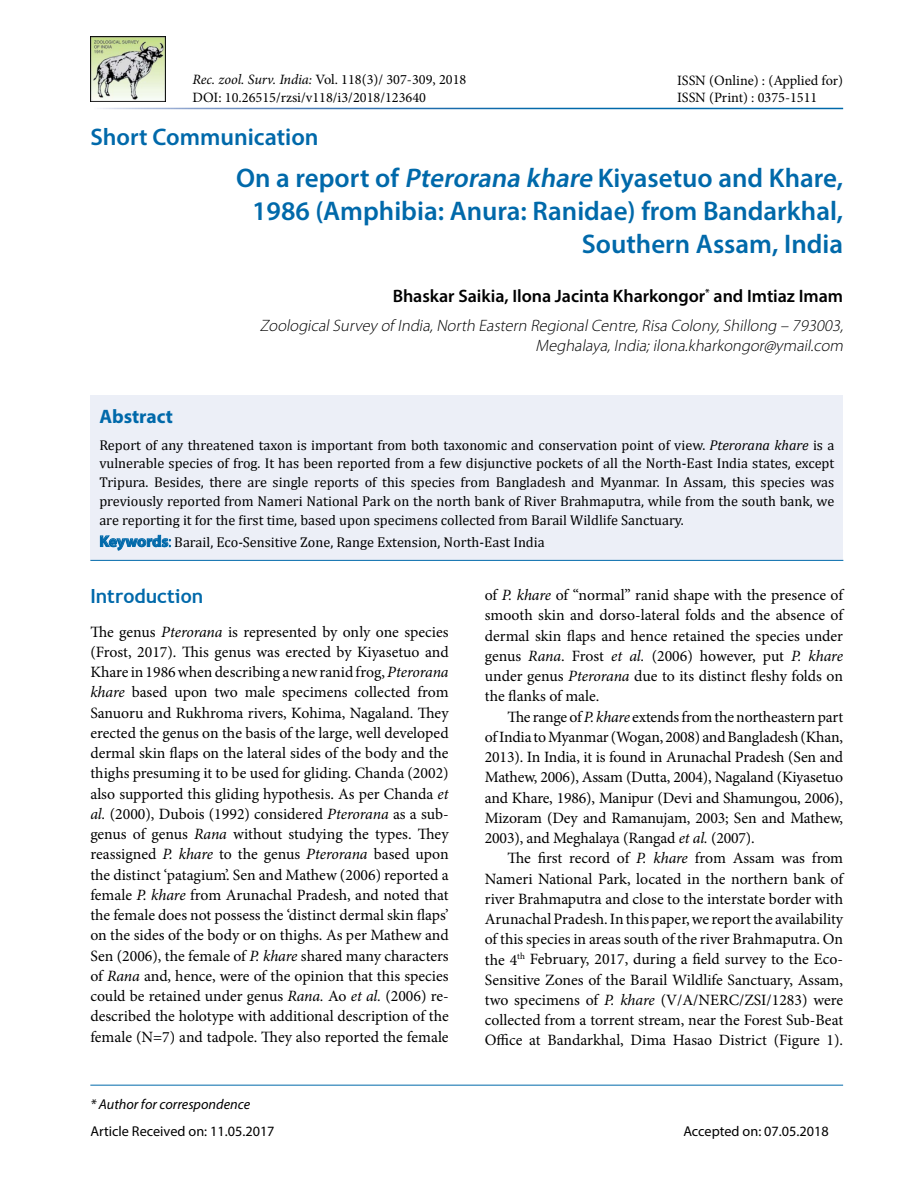
<style>
.page{position:relative;width:918px;height:1188px;background:#fff}
.page>*{position:absolute;margin:0;border:0;box-sizing:border-box;transform-origin:0 0}
.t1{font:600 27px/33px "Myriad Pro";color:#0069aa;text-align:right}
.t2{font:600 24px "Myriad Pro";color:#0069aa}
.t3{font:700 19.5px "Trebuchet MS";color:#0069aa}
.t4{font:700 19.5px "Myriad Pro";color:#0069aa}
.t5{font:600 18px "Myriad Pro";color:#000}
.t6{font:italic 300 16.5px/19.8px "Myriad Pro";color:#000;text-align:right}
.t7{font:15.75px/20.2px "Minion Pro";letter-spacing:-.005em;color:#000;text-align:justify}
.t8{font:14.25px/18.8px "Cambria";color:#000;text-align:justify}
.t9{font:14.25px/17.1px "Minion Pro";color:#000}
.t10{font:14.25px "Myriad Pro";color:#000}
.t11{font:italic 14.25px "Myriad Pro";color:#000}
.s1{font-style:italic}
.s2{font-family:"Myriad Pro";font-weight:700;font-size:15.75px;color:#0069aa}
.s3{font-family:"Myriad Pro";font-weight:300;font-size:15.75px;color:#0069aa}
</style>
<div class="page">
<hr style="left:90px;top:1085px;width:753px;height:1px;background:#0069aa">
<img style="left:90px;top:36px;width:76px;height:65px">
<div style="left:90px;top:395px;width:753px;height:165px;background:#eceff7"></div>
<hr style="left:90px;top:560px;width:753px;height:1px;background:#0069aa">
<svg style="left:100px;top:535px;width:71px;height:15px"></svg>
<p class="t9" style="left:192px;top:71px;width:276px"><span class="s1">Rec. zool. Surv. India:</span> Vol. 118(3)/ 307-309, 2018<br>DOI: 10.26515/rzsi/v118/i3/2018/123640</p>
<p class="t9" style="left:677px;top:72px;width:167px">ISSN (Online) : (Applied for)<br>ISSN (Print) : 0375-1511</p>
<h2 class="t2" style="left:90px;top:122px;width:230px">Short Communication</h2>
<h1 class="t1" style="left:236px;top:161px;width:609px">On a report of <span class="s1">Pterorana khare</span> Kiyasetuo and Khare,<br>1986 (Amphibia: Anura: Ranidae) from Bandarkhal,<br>Southern Assam, India</h1>
<p class="t5" style="left:393px;top:285px;width:452px">Bhaskar Saikia, Ilona Jacinta Kharkongor<sup>*</sup> and Imtiaz Imam</p>
<p class="t6" style="left:260px;top:316px;width:588px">ZoologicalSurvey of India,North Eastern RegionalCentre,Risa Colony,Shillong – 793003,<br>Meghalaya,India;ilona.kharkongor@ymail.com</p>
<p class="t4" style="left:99px;top:404px;width:75px">Abstract</p>
<p class="t8" style="left:99px;top:435px;width:737px">Report of any threatened taxon is important from both taxonomic and conservation point of view. <span class="s1">Pterorana khare</span> is a vulnerable species of frog. It has been reported from a few disjunctive pockets of all the North-East India states, except Tripura. Besides, there are single reports of this species from Bangladesh and Myanmar. In Assam, this species was previously reported from Nameri National Park on the north bank of River Brahmaputra, while from the south bank, we are reporting it for the first time, based upon specimens collected from Barail Wildlife Sanctuary.</p>
<p class="t8" style="left:99px;top:532px;width:447px"><span class="s2">Keywords</span><span class="s3">:</span> Barail, Eco-Sensitive Zone, Range Extension, North-East India</p>
<p class="t3" style="left:90px;top:584px;width:114px">Introduction</p>
<p class="t7" style="left:90px;top:622px;width:360px">The genus <span class="s1">Pterorana</span> is represented by only one species (Frost, 2017). This genus was erected by Kiyasetuo and Khare in 1986 when describing a new ranid frog, <span class="s1">Pterorana khare</span> based upon two male specimens collected from Sanuoru and Rukhroma rivers, Kohima, Nagaland. They erected the genus on the basis of the large, well developed dermal skin flaps on the lateral sides of the body and the thighs presuming it to be used for gliding. Chanda (2002) also supported this gliding hypothesis. As per Chanda <span class="s1">et al.</span> (2000), Dubois (1992) considered <span class="s1">Pterorana</span> as a sub&shy;genus of genus <span class="s1">Rana</span> without studying the types. They reassigned <span class="s1">P. khare</span> to the genus <span class="s1">Pterorana</span> based upon the distinct ‘patagium’. Sen and Mathew (2006) reported a female <span class="s1">P. khare</span> from Arunachal Pradesh, and noted that the female does not possess the ‘distinct dermal skin flaps’ on the sides of the body or on thighs. As per Mathew and Sen (2006), the female of <span class="s1">P. khare</span> shared many characters of <span class="s1">Rana</span> and, hence, were of the opinion that this species could be retained under genus <span class="s1">Rana.</span> Ao <span class="s1">et al.</span> (2006) re&shy;described the holotype with additional description of the female (N=7) and tadpole. They also reported the female</p>
<p class="t7" style="left:485px;top:585px;width:360px">of <span class="s1">P. khare</span> of “normal” ranid shape with the presence of smooth skin and dorso-lateral folds and the absence of dermal skin flaps and hence retained the species under genus <span class="s1">Rana</span>. Frost <span class="s1">et al.</span> (2006) however, put <span class="s1">P. khare </span>under genus <span class="s1">Pterorana</span> due to its distinct fleshy folds on the flanks of male.</p>
<p class="t7" style="left:485px;top:706px;width:360px;text-indent:23px">The range of <span class="s1">P. khare</span> extends from the northeastern part of India to Myanmar (Wogan, 2008) and Bangladesh (Khan, 2013). In India, it is found in Arunachal Pradesh (Sen and Mathew, 2006), Assam (Dutta, 2004), Nagaland (Kiyasetuo and Khare, 1986), Manipur (Devi and Shamungou, 2006), Mizoram (Dey and Ramanujam, 2003; Sen and Mathew, 2003), and Meghalaya (Rangad <span class="s1">et al.</span> (2007).</p>
<p class="t7" style="left:485px;top:848px;width:360px;text-indent:23px">The first record of <span class="s1">P. khare</span> from Assam was from Nameri National Park, located in the northern bank of river Brahmaputra and close to the interstate border with Arunachal Pradesh. In this paper, we report the availability of this species in areas south of the river Brahmaputra. On the 4<sup>th</sup> February, 2017, during a field survey to the Eco-Sensitive Zones of the Barail Wildlife Sanctuary, Assam, two specimens of <span class="s1">P. khare</span> (V/A/NERC/ZSI/1283) were collected from a torrent stream, near the Forest Sub-Beat Office at Bandarkhal, Dima Hasao District (Figure 1).</p>
<p class="t11" style="left:90px;top:1095px;width:161px">* Author for correspondence</p>
<p class="t10" style="left:90px;top:1123px;width:186px">Article Received on: 11.05.2017</p>
<p class="t10" style="left:683px;top:1123px;width:147px">Accepted on: 07.05.2018</p>
</div>
